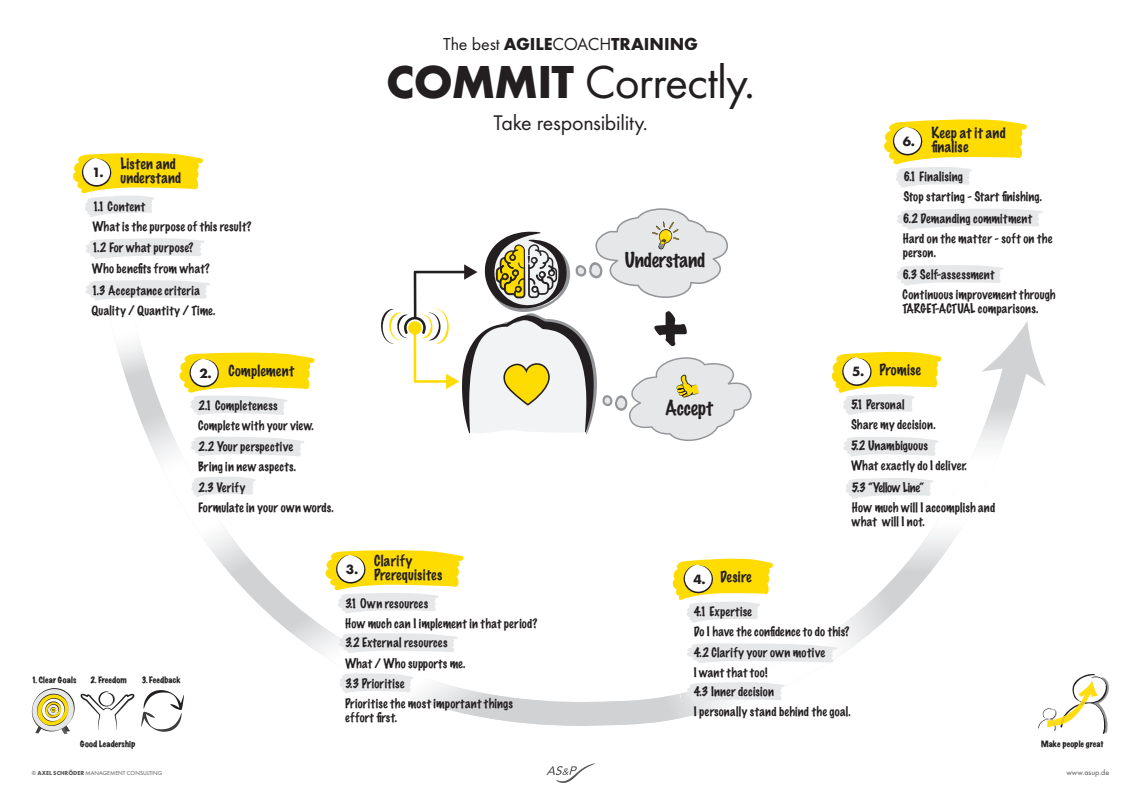
<style>
.page{position:relative;width:1141px;height:801px;background:#fff}
.page>*{position:absolute;margin:0;border:0;box-sizing:border-box;transform-origin:0 0}
.t1{font:expanded 64px "Marker Felt";color:#231f20}
.t2{font:48px "Futura PT";letter-spacing:-.02em;color:#231f20}
.t3{font:22px "Futura PT";letter-spacing:-.015em;color:#231f20}
.t4{font:100 18.96px "Marker Felt";letter-spacing:-.01em;color:#231f20}
.t5{font:700 18px "Futura PT";color:#231f20}
.t6{font:100 14px/14px "Marker Felt";letter-spacing:.02em;color:#231f20}
.t7{font:700 14px "Futura PT";color:#231f20}
.t8{font:100 12px/20px "Marker Felt";letter-spacing:.02em;color:#231f20}
.t9{font:expanded 8px "Marker Felt";letter-spacing:.015em;color:#231f20}
.t10{font:8px "Futura PT";color:#57585a}
.t11{font:6px "Futura PT";color:#57585a}
.s1{font-weight:400}
.s2{font-weight:700}
.s3{font-family:"Futura PT";font-weight:700}
</style>
<div class="page">
<svg style="left:1038px;top:674px;width:71px;height:60px"></svg>
<svg style="left:31px;top:688px;width:146px;height:46px"></svg>
<svg style="left:546px;top:763px;width:49px;height:20px"></svg>
<svg style="left:988px;top:321px;width:58px;height:65px"></svg>
<img style="left:914px;top:372px;width:105px;height:219px">
<img style="left:982px;top:366px;width:37px;height:6px">
<svg style="left:92px;top:382px;width:561px;height:344px"></svg>
<img style="left:125px;top:372px;width:28px;height:10px">
<img style="left:116px;top:339px;width:33px;height:37px">
<img style="left:268px;top:386px;width:86px;height:154px">
<img style="left:104px;top:410px;width:33px;height:172px">
<img style="left:161px;top:401px;width:16px;height:6px">
<img style="left:353px;top:405px;width:14px;height:143px">
<img style="left:146px;top:583px;width:14px;height:10px">
<img style="left:159px;top:583px;width:14px;height:9px">
<img style="left:173px;top:583px;width:14px;height:7px">
<img style="left:201px;top:583px;width:14px;height:4px">
<img style="left:187px;top:583px;width:14px;height:6px">
<img style="left:268px;top:540px;width:86px;height:14px">
<img style="left:214px;top:583px;width:15px;height:3px">
<img style="left:268px;top:554px;width:55px;height:14px">
<img style="left:268px;top:568px;width:55px;height:12px">
<img style="left:118px;top:582px;width:28px;height:14px">
<img style="left:137px;top:407px;width:131px;height:176px">
<img style="left:464px;top:551px;width:47px;height:62px">
<img style="left:359px;top:725px;width:41px;height:1px">
<img style="left:510px;top:586px;width:14px;height:27px">
<img style="left:317px;top:596px;width:6px;height:17px">
<img style="left:303px;top:610px;width:15px;height:116px">
<img style="left:262px;top:622px;width:16px;height:54px">
<img style="left:332px;top:725px;width:27px;height:1px">
<img style="left:317px;top:725px;width:15px;height:1px">
<img style="left:277px;top:676px;width:27px;height:50px">
<img style="left:414px;top:725px;width:27px;height:1px">
<img style="left:400px;top:725px;width:14px;height:1px">
<img style="left:469px;top:725px;width:27px;height:1px">
<img style="left:441px;top:725px;width:28px;height:1px">
<img style="left:496px;top:725px;width:55px;height:1px">
<img style="left:278px;top:613px;width:273px;height:112px">
<img style="left:621px;top:594px;width:32px;height:70px">
<img style="left:636px;top:663px;width:17px;height:36px">
<img style="left:684px;top:594px;width:227px;height:123px">
<img style="left:906px;top:554px;width:8px;height:38px">
<img style="left:878px;top:564px;width:35px;height:30px">
<img style="left:647px;top:693px;width:38px;height:29px">
<svg style="left:177px;top:352px;width:138px;height:64px"></svg>
<svg style="left:86px;top:238px;width:118px;height:21px"></svg>
<svg style="left:831px;top:351px;width:111px;height:65px"></svg>
<svg style="left:844px;top:436px;width:95px;height:21px"></svg>
<svg style="left:846px;top:477px;width:87px;height:22px"></svg>
<svg style="left:338px;top:672px;width:76px;height:21px"></svg>
<svg style="left:337px;top:632px;width:121px;height:21px"></svg>
<svg style="left:323px;top:548px;width:141px;height:66px"></svg>
<svg style="left:380px;top:208px;width:372px;height:233px"></svg>
<svg style="left:188px;top:436px;width:117px;height:21px"></svg>
<svg style="left:190px;top:475px;width:66px;height:22px"></svg>
<svg style="left:73px;top:152px;width:131px;height:65px"></svg>
<svg style="left:85px;top:280px;width:125px;height:20px"></svg>
<svg style="left:897px;top:209px;width:146px;height:21px"></svg>
<svg style="left:884px;top:119px;width:143px;height:69px"></svg>
<svg style="left:897px;top:265px;width:107px;height:21px"></svg>
<svg style="left:672px;top:558px;width:101px;height:65px"></svg>
<svg style="left:684px;top:642px;width:154px;height:22px"></svg>
<svg style="left:685px;top:681px;width:100px;height:22px"></svg>
<p class="t7" style="left:92px;top:163px;width:13px">1.</p>
<p class="t6" style="left:120px;top:157px;width:62px">Listen and understand</p>
<p class="t8" style="left:92px;top:197px;width:161px">1.1 Content<br>What is the purpose of this result?</p>
<p class="t8" style="left:92px;top:238px;width:119px">1.2 For what purpose?<br>Who benefits from what?</p>
<p class="t8" style="left:92px;top:281px;width:125px">1.3 Acceptance criteria<br>Quality / Quantity / Time.</p>
<h3 class="t5" style="left:443px;top:32px;width:256px"><span class="s1">The best</span> AGILE<span class="s1">COACH</span>TRAINING</h3>
<h2 class="t2" style="left:386px;top:53px;width:370px"><span class="s2">COMMIT</span> Correctly.</h2>
<h3 class="t3" style="left:493px;top:109px;width:156px">Take responsibility.</h3>
<h3 class="t4" style="left:625px;top:250px;width:82px">Understand</h3>
<h1 class="t1" style="left:653px;top:300px;width:36px">+</h1>
<p class="t6" style="left:931px;top:126px;width:76px">Keep at it and finalise</p>
<p class="t7" style="left:902px;top:132px;width:14px">6.</p>
<p class="t8" style="left:903px;top:167px;width:140px">6.1 Finalising<br>Stop starting - Start finishing.</p>
<p class="t8" style="left:903px;top:209px;width:151px">6.2 Demanding commitment<br>Hard on the matter - soft on the</p>
<p class="t8" style="left:903px;top:243px;width:35px">person.</p>
<p class="t8" style="left:902px;top:265px;width:154px">6.3 Self-assessment<br>Continuous improvement through</p>
<p class="t8" style="left:902px;top:299px;width:137px">TARGET-ACTUAL comparisons.</p>
<p class="t6" style="left:199px;top:365px;width:96px"><span class="s3">2.</span> Complement</p>
<p class="t6" style="left:852px;top:363px;width:70px"><span class="s3">5.</span> Promise</p>
<p class="t9" style="left:31px;top:675px;width:47px">1. Clear Goals</p>
<p class="t9" style="left:90px;top:675px;width:38px">2. Freedom</p>
<p class="t9" style="left:142px;top:675px;width:41px">3. Feedback</p>
<p class="t8" style="left:198px;top:396px;width:117px;line-height:20.2px">2.1 Completeness<br>Complete with your view.<br>2.2 Your perspective<br>Bring in new aspects.</p>
<p class="t8" style="left:198px;top:478px;width:137px">2.3 Verify<br>Formulate in your own words.</p>
<p class="t7" style="left:346px;top:560px;width:14px">3.</p>
<p class="t6" style="left:374px;top:554px;width:70px">Clarify<br>Prerequisites</p>
<p class="t8" style="left:345px;top:593px;width:194px">3.1 Own resources<br>How much can I implement in that period?</p>
<p class="t8" style="left:345px;top:633px;width:169px;line-height:20.2px">3.2 External resources<br>What / Who supports me.<br>3.3 Prioritise<br>Prioritise the most important things</p>
<p class="t8" style="left:345px;top:708px;width:54px">effort first.</p>
<h3 class="t4" style="left:665px;top:398px;width:49px">Accept</h3>
<p class="t6" style="left:693px;top:571px;width:60px"><span class="s3">4.</span> Desire</p>
<p class="t8" style="left:851px;top:395px;width:86px">5.1 Personal<br>Share my decision.</p>
<p class="t8" style="left:851px;top:436px;width:117px">5.2 Unambiguous<br>What exactly do I deliver.</p>
<p class="t8" style="left:852px;top:478px;width:145px">5.3 “Yellow Line“<br>How much will I accomplish and</p>
<p class="t8" style="left:852px;top:512px;width:75px">what will I not.</p>
<p class="t8" style="left:694px;top:602px;width:157px">4.1 Expertise<br>Do I have the confidence to do this?</p>
<p class="t8" style="left:694px;top:643px;width:158px;line-height:19.8px">4.2 Clarify your own motive<br>I want that too!<br>4.3 Inner decision<br>I personally stand behind the goal.</p>
<p class="t9" style="left:80px;top:739px;width:57px">Good Leadership</p>
<p class="t9" style="left:1041px;top:739px;width:64px">Make people great</p>
<p class="t11" style="left:32px;top:769px;width:132px">© <span class="s2">AXEL SCHRÖDER</span> MANAGEMENT CONSULTING</p>
<p class="t10" style="left:1066px;top:767px;width:44px">www.asup.de</p>
</div>
